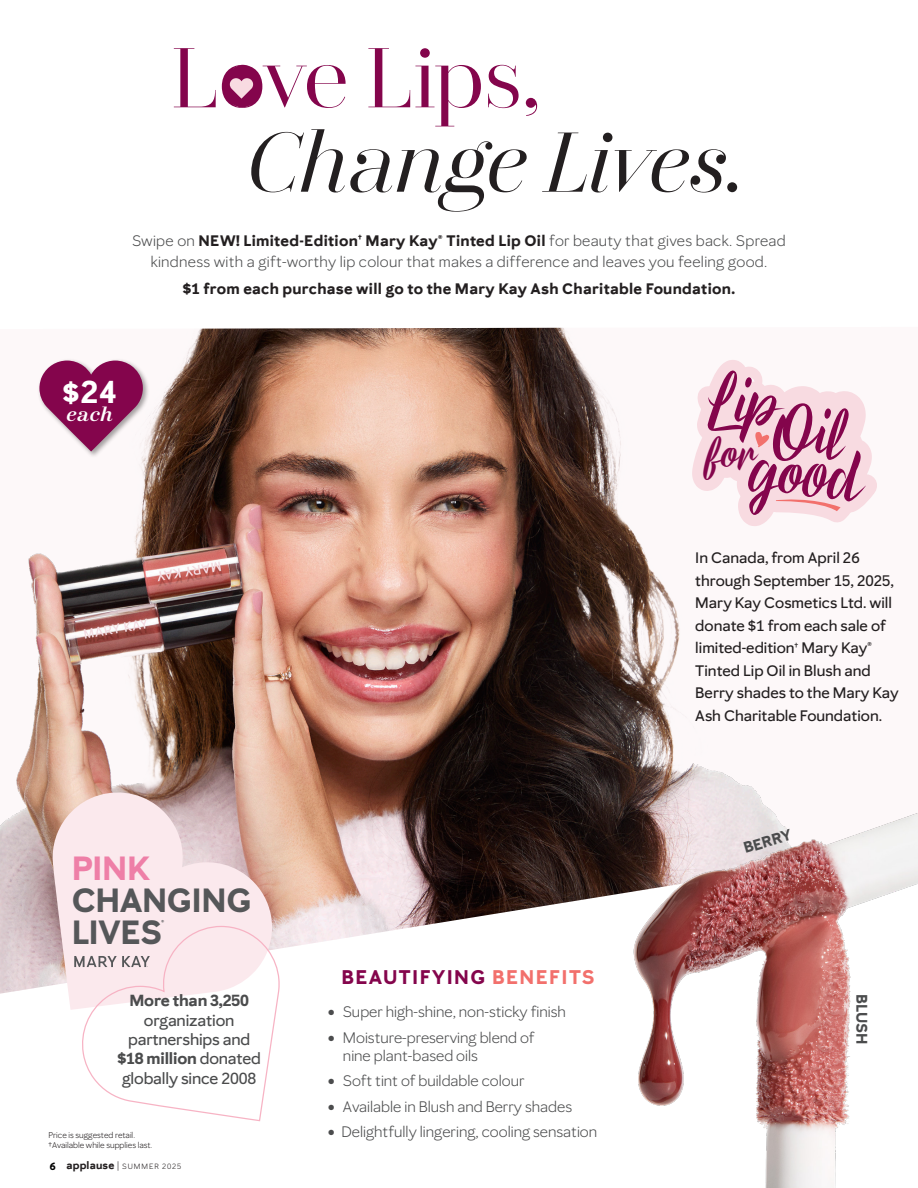
<style>
.page{position:relative;width:918px;height:1188px;background:#fff}
.page>*{position:absolute;margin:0;border:0;box-sizing:border-box;transform-origin:0 0}
.Footnote{font:italic 83.25px "Mary Kay Serif 100";letter-spacing:-.015em;color:#231f20}
.t1{font:83.25px "Mary Kay Serif 100";letter-spacing:-.015em;color:#84054c}
.Job___Presentation{font:700 67.5px "Mary Kay Script";color:#84054c}
.t2{font:700 33.15px/32px "Mary Kay Sans";letter-spacing:-.015em;color:#555759}
.Body_Copy{font:700 31.2px "Mary Kay Sans";color:#fff}
.Secondary_-_body_copy{font:700 19.5px "Mary Kay Sans";letter-spacing:.075em;color:#84054c}
.Body_Copy-2{font:19.2px "Mary Kay Serif 000 Sem Bd Ita";color:#fff}
.Primary_-_body_copy{font:500 15.9px/19.4px "Mary Kay Sans";letter-spacing:-.01em;color:#4b4c4d;text-align:center}
.General_Body_Copy{font:700 15.15px "Mary Kay Sans";letter-spacing:-.01em;color:#4b4c4d}
.Secondary_-_body_for_bullets{font:500 15px/22.5px "Mary Kay Sans";color:#231f20}
.Primary_-_body_copy-2{font:15px/18px "Mary Kay Sans";color:#4b4c4d}
.Primary_-_body_copy-3{font:15px/21px "Mary Kay Sans";letter-spacing:.02em;color:#4b4c4d;text-align:center}
.Primary_-_body_copy-4{font:700 15px "Mary Kay Sans";letter-spacing:.02em;color:#231f20}
.t3{font:600 9.6px "Mary Kay Sans";color:#555759}
.t4{font:8.25px "Mary Kay Sans";color:#231f20}
.t5{font:7.5px "Mary Kay Sans";letter-spacing:.12em;color:#231f20}
.s1{font-weight:700;color:#231f20}
.s2{font-size:28.95px}
.s3{color:#ee7fa7}
.s4{font-weight:700}
.s5{font-weight:700;font-size:10.5px;color:#000}
.s6{font-weight:700;font-size:10.5px}
.s7{font-family:"Butler";font-weight:300;font-size:10.5px}
.s8{color:#f2706c}
</style>
<div class="page">
<img style="left:0;top:327px;width:757px;height:667px">
<svg style="left:52px;top:789px;width:222px;height:221px;background:#ebd4d5"></svg>
<svg style="left:74px;top:925px;width:206px;height:196px"></svg>
<img style="left:609px;top:792px;width:308px;height:396px">
<div style="left:37px;top:358px;width:113px;height:100px;background:#231f20;opacity:.41"></div>
<svg style="left:39px;top:361px;width:104px;height:91px"></svg>
<svg style="left:224px;top:65px;width:35px;height:43px"></svg>
<img style="left:917px;top:813px;width:1px;height:71px">
<svg style="left:703px;top:368px;width:149px;height:175px"></svg>
<h1 class="t1" style="left:173px;top:24px;width:368px">Love Lips,</h1>
<p class="Footnote" style="left:248px;top:108px;width:499px">Change Lives.</p>
<p class="Primary_-_body_copy-3" style="left:132px;top:230px;width:655px">Swipe on <span class="s1">NEW! Limited-Edition</span><sup>†</sup> <span class="s1">Mary Kay® Tinted Lip Oil</span> for beauty that gives back. Spread kindness with a gift-worthy lip colour that makes a difference and leaves you feeling good.</p>
<p class="Primary_-_body_copy-4" style="left:183px;top:279px;width:554px">$1 from each purchase will go to the Mary Kay Ash Charitable Foundation.</p>
<p class="Body_Copy" style="left:63px;top:372px;width:55px"><span class="s2">$</span>24</p>
<p class="Body_Copy-2" style="left:66px;top:401px;width:48px">each</p>
<p class="Job___Presentation" style="left:752px;top:424px;width:115px;rotate:4deg">goo d</p>
<p class="Secondary_-_body_for_bullets" style="left:695px;top:547px;width:205px">In Canada, from April 26 through September 15, 2025,<br>Mary Kay Cosmetics Ltd. will donate $1 from each sale of limited-edition<sup>†</sup> Mary Kay®<br>Tinted Lip Oil in Blush and<br>Berry shades to the Mary Kay<br>Ash Charitable Foundation.</p>
<p class="General_Body_Copy" style="left:741px;top:839px;width:51px;rotate:-16deg">BERRY</p>
<p class="t2" style="left:72px;top:852px;width:181px"><span class="s3">PINK<br></span>CHANGING<br>LIVES</p>
<p class="t3" style="left:161px;top:918px;width:5px">®</p>
<p class="Primary_-_body_copy" style="left:117px;top:991px;width:145px"><span class="s4">More than 3,250 </span>organization partnerships and <span class="s4">$18 million</span> donated globally since 2008</p>
<p class="t4" style="left:49px;top:1130px;width:88px">Price is suggested retail.</p>
<p class="t4" style="left:49px;top:1140px;width:105px">†Available while supplies last.</p>
<p class="t5" style="left:50px;top:1162px;width:133px"><span class="s5">6</span> <span class="s6">applause</span> <span class="s7">|</span> SUMMER 2025</p>
<p class="Secondary_-_body_copy" style="left:341px;top:965px;width:255px">BEAUTIFYING <span class="s8">BENEFITS</span></p>
<p class="Primary_-_body_copy-2" style="left:328px;top:1003px;width:240px">• Super high-shine, non-sticky finish</p>
<p class="Primary_-_body_copy-2" style="left:343px;top:1028px;width:193px;text-indent:-15px">• Moisture-preserving blend of nine plant-based oils</p>
<p class="Primary_-_body_copy-2" style="left:328px;top:1072px;width:198px">• Soft tint of buildable colour</p>
<p class="Primary_-_body_copy-2" style="left:328px;top:1097px;width:246px">• Available in Blush and Berry shades</p>
<p class="Primary_-_body_copy-2" style="left:328px;top:1123px;width:271px">• Delightfully lingering, cooling sensation</p>
<p class="General_Body_Copy" style="left:871px;top:994px;width:51px;rotate:90deg">BLUSH</p>
</div>
